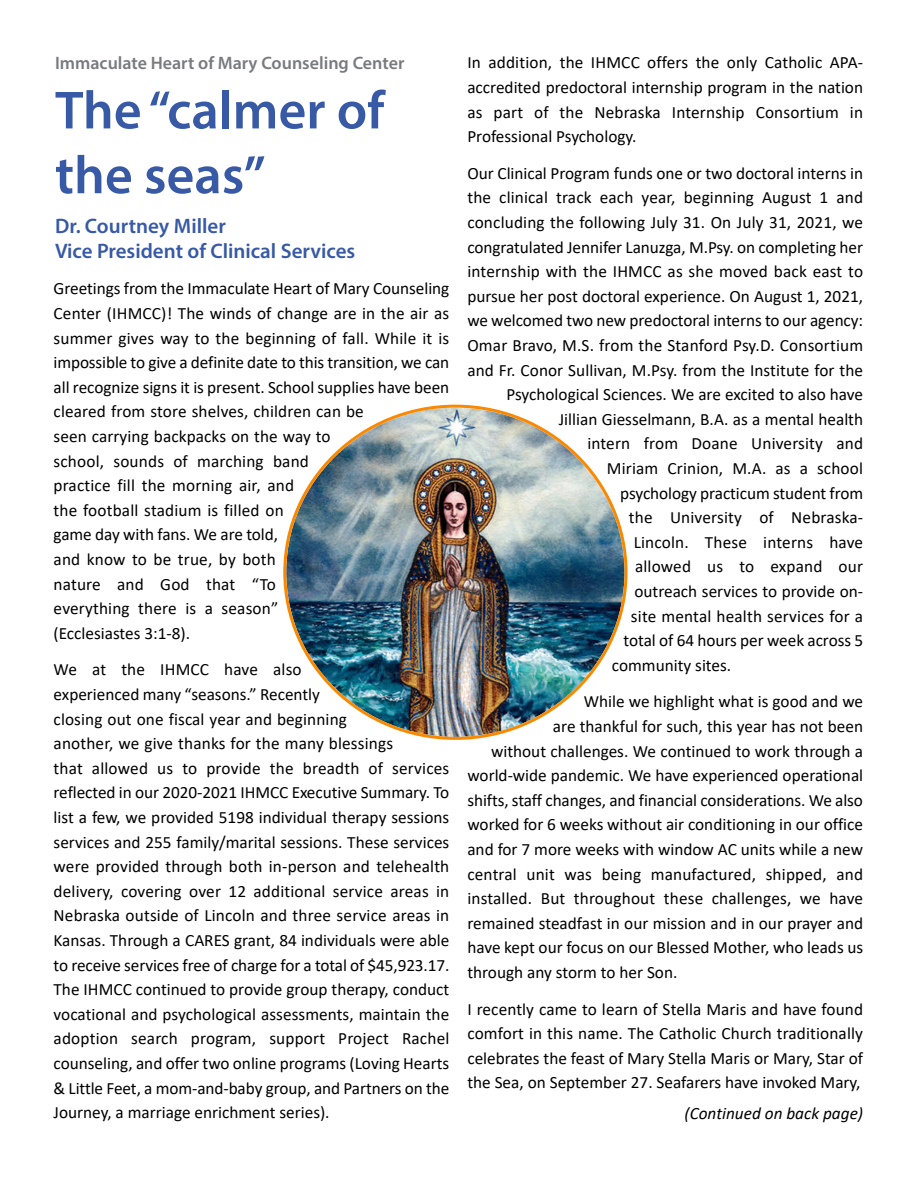
<style>
.page{position:relative;width:918px;height:1188px;background:#fff}
.page>*{position:absolute;margin:0;border:0;box-sizing:border-box;transform-origin:0 0}
.t1{font:600 54px/64.8px "Myriad Pro";color:#3759a6}
.t2{font:600 21px "Myriad Pro";color:#3759a6}
.t3{font:600 18px "Myriad Pro";color:#787a7d}
.t4{font:17.25px/24.6px "Calibri";color:#000}
.t5{font:italic 17.25px "Calibri";color:#000}
</style>
<div class="page">
<img style="left:283px;top:405px;width:345px;height:335px">
<p class="t3" style="left:55px;top:56px;width:351px">Immaculate Heart of Mary Counseling Center</p>
<p class="t1" style="left:55px;top:83px;width:331px">The “calmer of the seas”</p>
<p class="t2" style="left:55px;top:218px;width:172px">Dr. Courtney Miller</p>
<p class="t2" style="left:55px;top:244px;width:302px">Vice President of Clinical Services</p>
<p class="t4" style="left:54px;top:278px;width:397px">Greetings from the Immaculate Heart of Mary Counseling Center (IHMCC)! The winds of change are in the air as summer gives way to the beginning of fall. While it is impossible to give a definite date to this transition, we can all recognize signs it is present. School supplies have been cleared from store shelves, children can be<br>seen carrying backpacks on the way to<br>school, sounds of marching band<br>practice fill the morning air, and<br>the football stadium is filled on<br>game day with fans. We are told,<br>and know to be true, by both<br>nature and God that “To<br>everything there is a season”<br>(Ecclesiastes 3:1-8).</p>
<p class="t4" style="left:54px;top:659px;width:397px">We at the IHMCC have also<br>experienced many “seasons.” Recently<br>closing out one fiscal year and beginning<br>another, we give thanks for the many blessings<br>that allowed us to provide the breadth of services reflected in our 2020-2021 IHMCC Executive Summary. To list a few, we provided 5198 individual therapy sessions services and 255 family/marital sessions. These services were provided through both in-person and telehealth delivery, covering over 12 additional service areas in Nebraska outside of Lincoln and three service areas in Kansas. Through a CARES grant, 84 individuals were able to receive services free of charge for a total of $45,923.17.<br>The IHMCC continued to provide group therapy, conduct vocational and psychological assessments, maintain the adoption search program, support Project Rachel counseling, and offer two online programs (Loving Hearts &amp; Little Feet, a mom-and-baby group, and Partners on the Journey, a marriage enrichment series).</p>
<p class="t4" style="left:467px;top:52px;width:397px;text-align:justify">In addition, the IHMCC offers the only Catholic APA&shy;accredited predoctoral internship program in the nation as part of the Nebraska Internship Consortium in Professional Psychology.</p>
<p class="t4" style="left:467px;top:162px;width:397px">Our Clinical Program funds one or two doctoral interns in</p>
<p class="t4" style="left:467px;top:187px;width:397px">the clinical track each year, beginning August 1 and</p>
<p class="t4" style="left:467px;top:211px;width:397px">concluding the following July 31. On July 31, 2021, we</p>
<p class="t4" style="left:467px;top:236px;width:397px">congratulated Jennifer Lanuzga, M.Psy. on completing her</p>
<p class="t4" style="left:467px;top:261px;width:397px">internship with the IHMCC as she moved back east to</p>
<p class="t4" style="left:467px;top:285px;width:397px">pursue her post doctoral experience. On August 1, 2021,</p>
<p class="t4" style="left:467px;top:310px;width:397px">we welcomed two new predoctoral interns to our agency:</p>
<p class="t4" style="left:467px;top:334px;width:397px">Omar Bravo, M.S. from the Stanford Psy.D. Consortium</p>
<p class="t4" style="left:467px;top:359px;width:397px">and Fr. Conor Sullivan, M.Psy. from the Institute for the</p>
<p class="t4" style="left:507px;top:384px;width:358px">Psychological Sciences. We are excited to also have</p>
<p class="t4" style="left:559px;top:408px;width:306px">Jillian Giesselmann, B.A. as a mental health</p>
<p class="t4" style="left:587px;top:433px;width:277px">intern from Doane University and</p>
<p class="t4" style="left:607px;top:457px;width:258px">Miriam Crinion, M.A. as a school</p>
<p class="t4" style="left:620px;top:482px;width:244px">psychology practicum student from</p>
<p class="t4" style="left:629px;top:507px;width:236px">the University of Nebraska-</p>
<p class="t4" style="left:634px;top:531px;width:231px">Lincoln. These interns have</p>
<p class="t4" style="left:635px;top:556px;width:230px">allowed us to expand our</p>
<p class="t4" style="left:634px;top:580px;width:230px">outreach services to provide on-</p>
<p class="t4" style="left:631px;top:605px;width:234px">site mental health services for a</p>
<p class="t4" style="left:624px;top:630px;width:241px">total of 64 hours per week across 5</p>
<p class="t4" style="left:612px;top:654px;width:121px">community sites.</p>
<p class="t4" style="left:584px;top:691px;width:281px">While we highlight what is good and we</p>
<p class="t4" style="left:553px;top:715px;width:312px">are thankful for such, this year has not been</p>
<p class="t4" style="left:491px;top:740px;width:374px">without challenges. We continued to work through a</p>
<p class="t4" style="left:467px;top:765px;width:397px">world-wide pandemic. We have experienced operational</p>
<p class="t4" style="left:467px;top:789px;width:397px">shifts, staff changes, and financial considerations. We also</p>
<p class="t4" style="left:467px;top:814px;width:397px">worked for 6 weeks without air conditioning in our office</p>
<p class="t4" style="left:467px;top:838px;width:397px">and for 7 more weeks with window AC units while a new</p>
<p class="t4" style="left:467px;top:863px;width:397px">central unit was being manufactured, shipped, and</p>
<p class="t4" style="left:467px;top:888px;width:397px">installed. But throughout these challenges, we have</p>
<p class="t4" style="left:467px;top:912px;width:397px">remained steadfast in our mission and in our prayer and</p>
<p class="t4" style="left:467px;top:937px;width:397px">have kept our focus on our Blessed Mother, who leads us</p>
<p class="t4" style="left:467px;top:961px;width:212px">through any storm to her Son.</p>
<p class="t4" style="left:467px;top:998px;width:397px;text-align:justify">I recently came to learn of Stella Maris and have found comfort in this name. The Catholic Church traditionally celebrates the feast of Mary Stella Maris or Mary, Star of the Sea, on September 27. Seafarers have invoked Mary,</p>
<p class="t5" style="left:685px;top:1106px;width:180px">(Continued on back page)</p>
</div>
